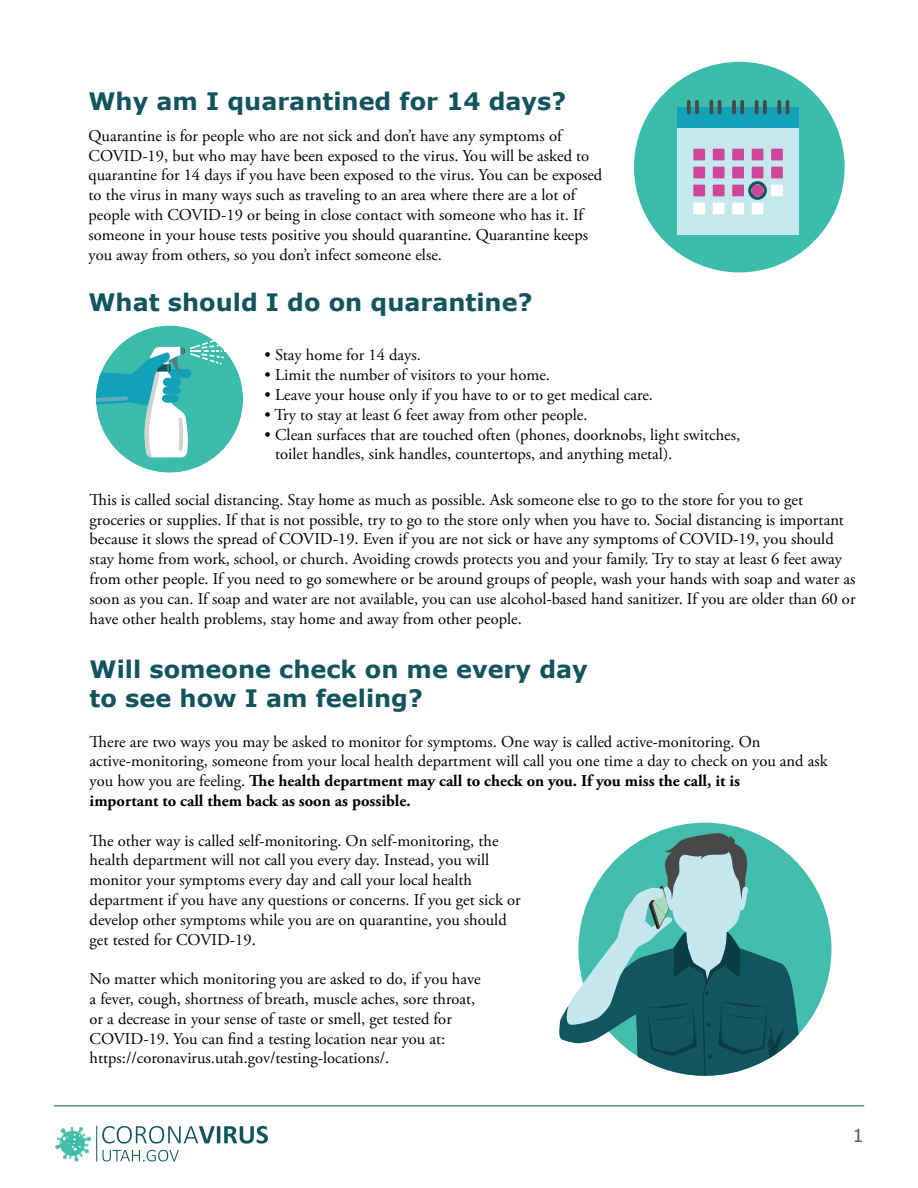
<style>
.page{position:relative;width:918px;height:1188px;background:#fff}
.page>*{position:absolute;margin:0;border:0;box-sizing:border-box;transform-origin:0 0}
.t1{font:700 24px/28.8px "Verdana";color:#12545e}
.t2{font:18px "Verdana";color:#58595b}
.t3{font:16.5px/19.8px "Adobe Garamond Pro";color:#000}
.s1{font-weight:700}
</style>
<div class="page">
<svg style="left:55px;top:1127px;width:36px;height:35px"></svg>
<svg style="left:103px;top:1150px;width:76px;height:12px"></svg>
<svg style="left:102px;top:1126px;width:166px;height:18px"></svg>
<hr style="left:96px;top:1126px;width:1px;height:36px;background:#12545e">
<hr style="left:54px;top:1105px;width:810px;height:1px;background:#0f545e">
<div style="left:578px;top:823px;width:253px;height:253px;background:#43beac;border-radius:50%"></div>
<svg style="left:559px;top:832px;width:244px;height:244px"></svg>
<div style="left:634px;top:62px;width:211px;height:210px;background:#3cbdac;border-radius:50%"></div>
<div style="left:678px;top:107px;width:121px;height:22px;background:#12a1b9"></div>
<div style="left:678px;top:129px;width:121px;height:105px;background:#c5e8ee"></div>
<div style="left:693px;top:149px;width:12px;height:11px;background:#cf4599"></div>
<div style="left:713px;top:149px;width:12px;height:11px;background:#cf4599"></div>
<div style="left:732px;top:149px;width:12px;height:11px;background:#cf4599"></div>
<div style="left:752px;top:149px;width:11px;height:11px;background:#cf4599"></div>
<div style="left:771px;top:149px;width:12px;height:11px;background:#cf4599"></div>
<div style="left:693px;top:167px;width:12px;height:11px;background:#cf4599"></div>
<div style="left:713px;top:167px;width:12px;height:11px;background:#cf4599"></div>
<div style="left:732px;top:167px;width:12px;height:11px;background:#cf4599"></div>
<div style="left:752px;top:167px;width:11px;height:11px;background:#cf4599"></div>
<div style="left:771px;top:167px;width:12px;height:11px;background:#cf4599"></div>
<div style="left:693px;top:185px;width:12px;height:11px;background:#cf4599"></div>
<div style="left:713px;top:185px;width:12px;height:11px;background:#cf4599"></div>
<div style="left:732px;top:185px;width:12px;height:11px;background:#cf4599"></div>
<div style="left:771px;top:185px;width:12px;height:11px;background:#fff"></div>
<div style="left:693px;top:203px;width:12px;height:11px;background:#fff"></div>
<div style="left:713px;top:203px;width:12px;height:11px;background:#fff"></div>
<div style="left:732px;top:203px;width:12px;height:11px;background:#fff"></div>
<div style="left:752px;top:203px;width:11px;height:11px;background:#fff"></div>
<svg style="left:763px;top:100px;width:4px;height:14px"></svg>
<svg style="left:755px;top:100px;width:4px;height:14px"></svg>
<svg style="left:740px;top:100px;width:4px;height:14px"></svg>
<svg style="left:732px;top:100px;width:4px;height:14px"></svg>
<hr style="left:786px;top:100px;width:3px;height:14px;background:#484848;border-radius:2px">
<svg style="left:777px;top:100px;width:4px;height:14px"></svg>
<hr style="left:718px;top:100px;width:3px;height:14px;background:#484848;border-radius:2px">
<hr style="left:710px;top:100px;width:3px;height:14px;background:#484848;border-radius:2px">
<svg style="left:695px;top:100px;width:4px;height:14px"></svg>
<svg style="left:687px;top:100px;width:4px;height:14px"></svg>
<svg style="left:748px;top:181px;width:19px;height:19px"></svg>
<div style="left:96px;top:326px;width:147px;height:147px;background:#3cbdac;border-radius:50%"></div>
<svg style="left:96px;top:338px;width:129px;height:119px"></svg>
<h1 class="t1" style="left:89px;top:87px;width:479px">Why am I quarantined for 14 days?</h1>
<p class="t3" style="left:89px;top:126px;width:515px">Quarantine is for people who are not sick and don’t have any symptoms of COVID-19, but who may have been exposed to the virus. You will be asked to quarantine for 14 days if you have been exposed to the virus. You can be exposed to the virus in many ways such as traveling to an area where there are a lot of people with COVID-19 or being in close contact with someone who has it. If someone in your house tests positive you should quarantine. Quarantine keeps you away from others, so you don’t infect someone else.</p>
<h1 class="t1" style="left:89px;top:288px;width:445px">What should I do on quarantine?</h1>
<p class="t3" style="left:265px;top:346px;width:158px">• Stay home for 14 days.</p>
<p class="t3" style="left:265px;top:366px;width:287px">• Limit the number of visitors to your home.</p>
<p class="t3" style="left:265px;top:386px;width:390px">• Leave your house only if you have to or to get medical care.</p>
<p class="t3" style="left:265px;top:405px;width:324px">• Try to stay at least 6 feet away from other people.</p>
<p class="t3" style="left:275px;top:425px;width:467px;text-indent:-11px">• Clean surfaces that are touched often (phones, doorknobs, light switches, toilet handles, sink handles, countertops, and anything metal).</p>
<p class="t3" style="left:90px;top:490px;width:767px">This is called social distancing. Stay home as much as possible. Ask someone else to go to the store for you to get groceries or supplies. If that is not possible, try to go to the store only when you have to. Social distancing is important because it slows the spread of COVID-19. Even if you are not sick or have any symptoms of COVID-19, you should stay home from work, school, or church. Avoiding crowds protects you and your family. Try to stay at least 6 feet away from other people. If you need to go somewhere or be around groups of people, wash your hands with soap and water as soon as you can. If soap and water are not available, you can use alcohol-based hand sanitizer. If you are older than 60 or have other health problems, stay home and away from other people.</p>
<h1 class="t1" style="left:90px;top:655px;width:500px">Will someone check on me every day to see how I am feeling?</h1>
<p class="t3" style="left:90px;top:732px;width:740px">There are two ways you may be asked to monitor for symptoms. One way is called active-monitoring. On active-monitoring, someone from your local health department will call you one time a day to check on you and ask you how you are feeling. <span class="s1">The health department may call to check on you. If you miss the call, it is<br>important to call them back as soon as possible.</span></p>
<p class="t3" style="left:90px;top:831px;width:433px">The other way is called self-monitoring. On self-monitoring, the health department will not call you every day. Instead, you will monitor your symptoms every day and call your local health department if you have any questions or concerns. If you get sick or develop other symptoms while you are on quarantine, you should get tested for COVID-19.</p>
<p class="t3" style="left:90px;top:970px;width:393px">No matter which monitoring you are asked to do, if you have a fever, cough, shortness of breath, muscle aches, sore throat, or a decrease in your sense of taste or smell, get tested for COVID-19. You can find a testing location near you at: https://coronavirus.utah.gov/testing-locations/.</p>
<p class="t2" style="left:853px;top:1124px;width:13px">1</p>
</div>
